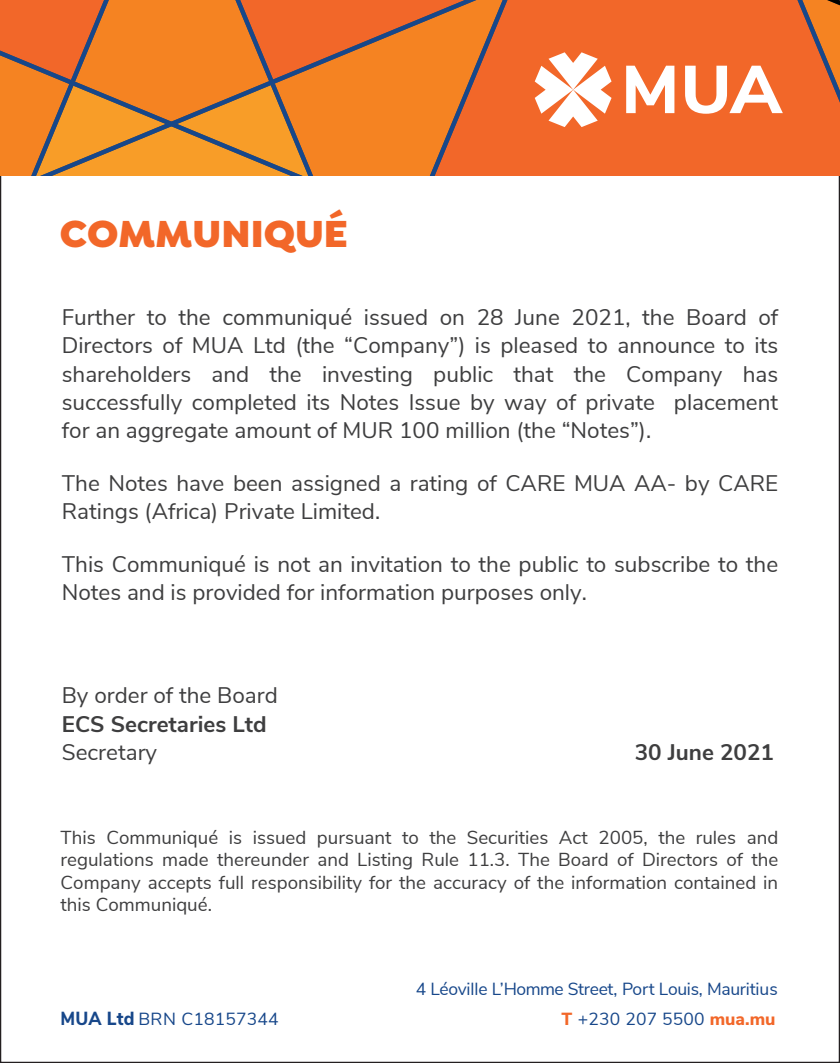
<style>
.page{position:relative;width:840px;height:1063px;background:#fff}
.page>*{position:absolute;margin:0;border:0;box-sizing:border-box;transform-origin:0 0}
.t1{font:900 40px "Isidora";color:#f26729}
.t2{font:22.5px/28px "Nunito Sans";color:#3e3e3f}
.t3{font:700 22.5px "Nunito Sans";color:#3e3e3f}
.t4{font:18.75px/22.5px "Nunito Sans";color:#3e3e3f;text-align:justify}
.t5{font:17.5px/29.8px "Nunito Sans";letter-spacing:-.005em;color:#17478a;text-align:right}
.s1{font-weight:800;font-size:19px}
.s2{font-weight:800;color:#f26729}
</style>
<div class="page">
<svg style="left:0;top:0;width:169px;height:176px;background:#e37f2c"></svg>
<svg style="left:169px;top:0;width:338px;height:176px;background:#e67b2b"></svg>
<div style="left:507px;top:0;width:119px;height:176px;background:#f26729"></div>
<svg style="left:626px;top:0;width:213px;height:176px;background:#f0763e"></svg>
<svg style="left:535px;top:52px;width:76px;height:75px"></svg>
<h1 class="t1" style="left:60px;top:208px;width:290px">COMMUNIQUÉ</h1>
<p class="t2" style="left:62px;top:302px;width:718px;text-align:justify">Further to the communiqué issued on 28 June 2021, the Board of Directors of MUA Ltd (the “Company”) is pleased to announce to its shareholders and the investing public that the Company has successfully completed its Notes Issue by way of private placement for an aggregate amount of MUR 100 million (the “Notes”).</p>
<p class="t2" style="left:62px;top:468px;width:718px">The Notes have been assigned a rating of CARE MUA AA- by CARE<br>Ratings (Africa) Private Limited.</p>
<p class="t2" style="left:62px;top:549px;width:718px">This Communiqué is not an invitation to the public to subscribe to the<br>Notes and is provided for information purposes only.</p>
<p class="t2" style="left:62px;top:680px;width:218px">By order of the Board</p>
<p class="t3" style="left:62px;top:707px;width:206px">ECS Secretaries Ltd</p>
<p class="t2" style="left:62px;top:736px;width:97px">Secretary</p>
<p class="t3" style="left:635px;top:735px;width:141px">30 June 2021</p>
<p class="t4" style="left:61px;top:825px;width:719px">This Communiqué is issued pursuant to the Securities Act 2005, the rules and regulations made thereunder and Listing Rule 11.3. The Board of Directors of the Company accepts full responsibility for the accuracy of the information contained in this Communiqué.</p>
<p class="t5" style="left:61px;top:1003px;width:220px"><span class="s1">MUA Ltd</span> BRN C18157344</p>
<p class="t5" style="left:416px;top:973px;width:363px">4 Léoville L’Homme Street, Port Louis, Mauritius<br><span class="s2">T</span> +230 207 5500 <span class="s2">mua.mu</span></p>
</div>
